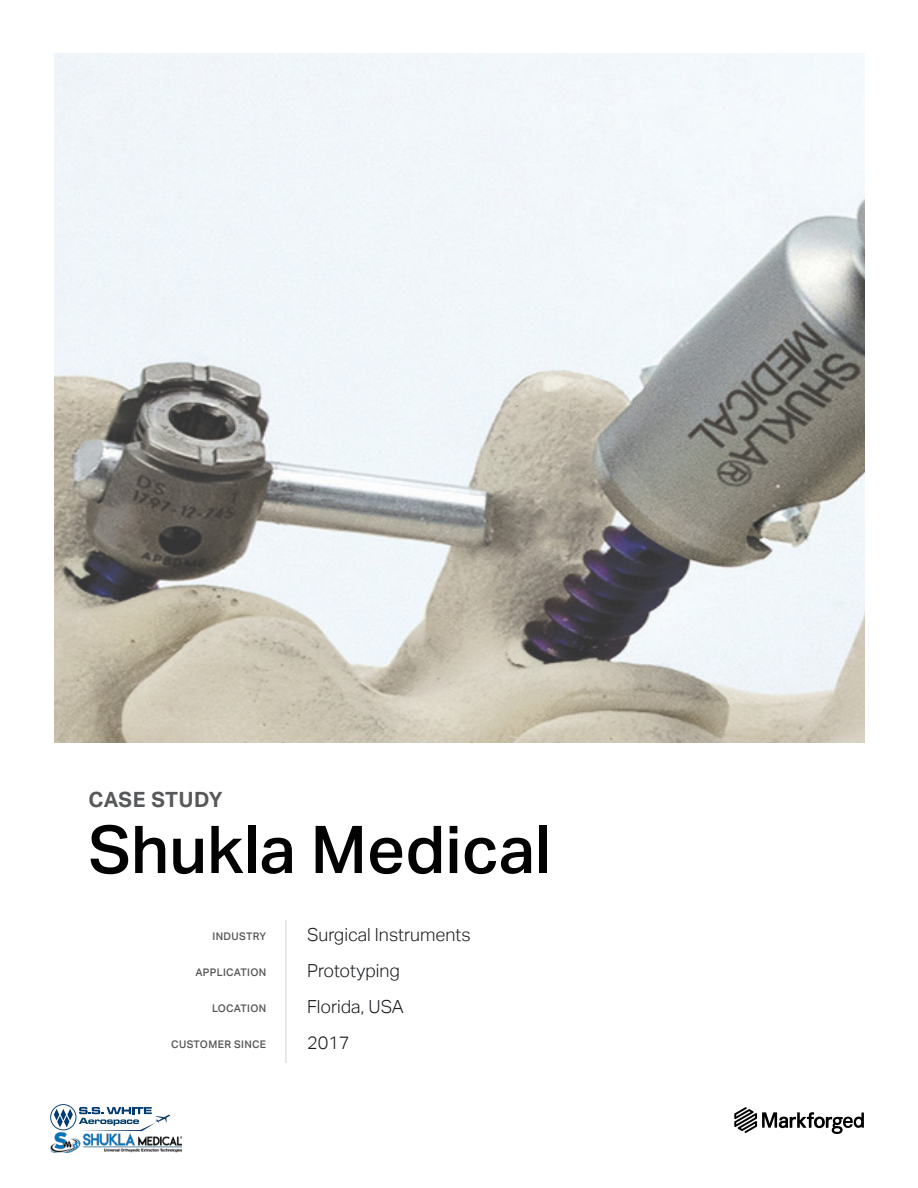
<style>
.page{position:relative;width:918px;height:1188px;background:#fff}
.page>*{position:absolute;margin:0;border:0;box-sizing:border-box;transform-origin:0 0}
.t1{font:500 66px "Aktiv Grotesk";color:#030202}
.t2{font:700 21px "Aktiv Grotesk";letter-spacing:.02em;color:#57585a}
.t3{font:300 18px/36px "Aktiv Grotesk";color:#1a1c1f}
.t4{font:500 10.5px "Aktiv Grotesk";letter-spacing:.03em;color:#57585a}
</style>
<div class="page">
<img style="left:54px;top:54px;width:810px;height:688px">
<hr style="left:285px;top:920px;width:2px;height:143px;background:#dfe1e2">
<svg style="left:734px;top:1107px;width:130px;height:27px"></svg>
<img style="left:51px;top:1131px;width:130px;height:22px">
<svg style="left:50px;top:1104px;width:120px;height:27px"></svg>
<p class="t2" style="left:88px;top:788px;width:136px">CASE STUDY</p>
<h1 class="t1" style="left:88px;top:824px;width:464px">Shukla Medical</h1>
<p class="t4" style="left:213px;top:932px;width:55px">INDUSTRY</p>
<p class="t4" style="left:195px;top:968px;width:72px">APPLICATION</p>
<p class="t4" style="left:212px;top:1004px;width:56px">LOCATION</p>
<p class="t4" style="left:171px;top:1040px;width:96px">CUSTOMER SINCE</p>
<p class="t3" style="left:307px;top:918px;width:165px">Surgical Instruments<br>Prototyping<br>Florida, USA<br>2017</p>
</div>
